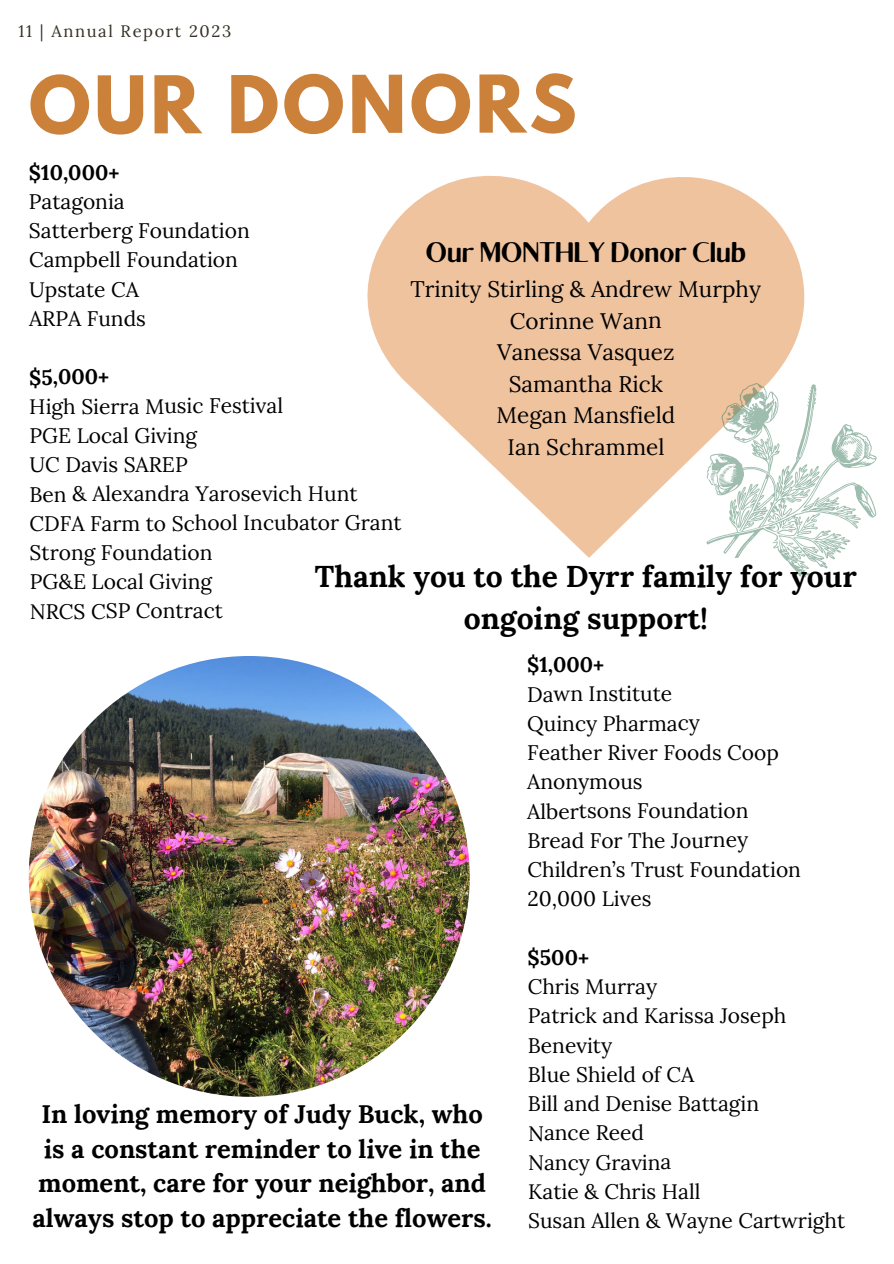
<style>
.page{position:relative;width:894px;height:1264px;background:#fff}
.page>*{position:absolute;margin:0;border:0;box-sizing:border-box;transform-origin:0 0}
.t1{font:700 70.5px "League Spartan";letter-spacing:.045em;color:#cc813b}
.t2{font:700 30px/41.7px "Lora";color:#000;text-align:center}
.t3{font:28.5px "Brixton Sans TC";color:#000}
.t4{font:700 25.5px/34.8px "Lora";color:#000;text-align:center}
.t5{font:22.5px/31.5px "Lora";letter-spacing:-.005em;color:#000;text-align:center}
.t6{font:21px/29.2px "Lora";letter-spacing:-.005em;color:#000}
.t7{font:700 21px "Lora";letter-spacing:-.005em;color:#000}
.t8{font:16.5px "Lora";letter-spacing:.095em;color:#353023}
</style>
<div class="page">
<svg style="left:367px;top:176px;width:437px;height:382px;fill:#f0c39f"></svg>
<img style="left:29px;top:656px;width:440px;height:440px;border-radius:50%">
<svg style="left:706px;top:383px;width:170px;height:194px"></svg>
<p class="t8" style="left:19px;top:20px;width:214px">11 | Annual Report 2023</p>
<h1 class="t1" style="left:29px;top:70px;width:549px">OUR DONORS</h1>
<p class="t7" style="left:29px;top:158px;width:92px">$10,000+</p>
<p class="t6" style="left:29px;top:186px;width:222px">Patagonia<br>Satterberg Foundation<br>Campbell Foundation<br>Upstate CA<br>ARPA Funds</p>
<h3 class="t3" style="left:426px;top:241px;width:321px">Our MONTHLY Donor Club</h3>
<p class="t5" style="left:410px;top:273px;width:352px">Trinity Stirling &amp; Andrew Murphy<br>Corinne Wann<br>Vanessa Vasquez<br>Samantha Rick<br>Megan Mansfield<br>Ian Schrammel</p>
<p class="t7" style="left:29px;top:363px;width:82px">$5,000+</p>
<p class="t6" style="left:29px;top:391px;width:374px">High Sierra Music Festival<br>PGE Local Giving<br>UC Davis SAREP<br>Ben &amp; Alexandra Yarosevich Hunt<br>CDFA Farm to School Incubator Grant<br>Strong Foundation<br>PG&amp;E Local Giving<br>NRCS CSP Contract</p>
<h2 class="t2" style="left:315px;top:555px;width:543px">Thank you to the Dyrr family for your ongoing support!</h2>
<p class="t4" style="left:33px;top:1095px;width:460px">In loving memory of Judy Buck, who is a constant reminder to live in the moment, care for your neighbor, and always stop to appreciate the flowers.</p>
<p class="t7" style="left:527px;top:651px;width:79px">$1,000+</p>
<p class="t6" style="left:527px;top:679px;width:275px">Dawn Institute<br>Quincy Pharmacy<br>Feather River Foods Coop<br>Anonymous<br>Albertsons Foundation<br>Bread For The Journey<br>Children’s Trust Foundation<br>20,000 Lives</p>
<p class="t7" style="left:527px;top:943px;width:63px">$500+</p>
<p class="t6" style="left:527px;top:971px;width:319px">Chris Murray<br>Patrick and Karissa Joseph<br>Benevity<br>Blue Shield of CA<br>Bill and Denise Battagin<br>Nance Reed<br>Nancy Gravina<br>Katie &amp; Chris Hall<br>Susan Allen &amp; Wayne Cartwright</p>
</div>
